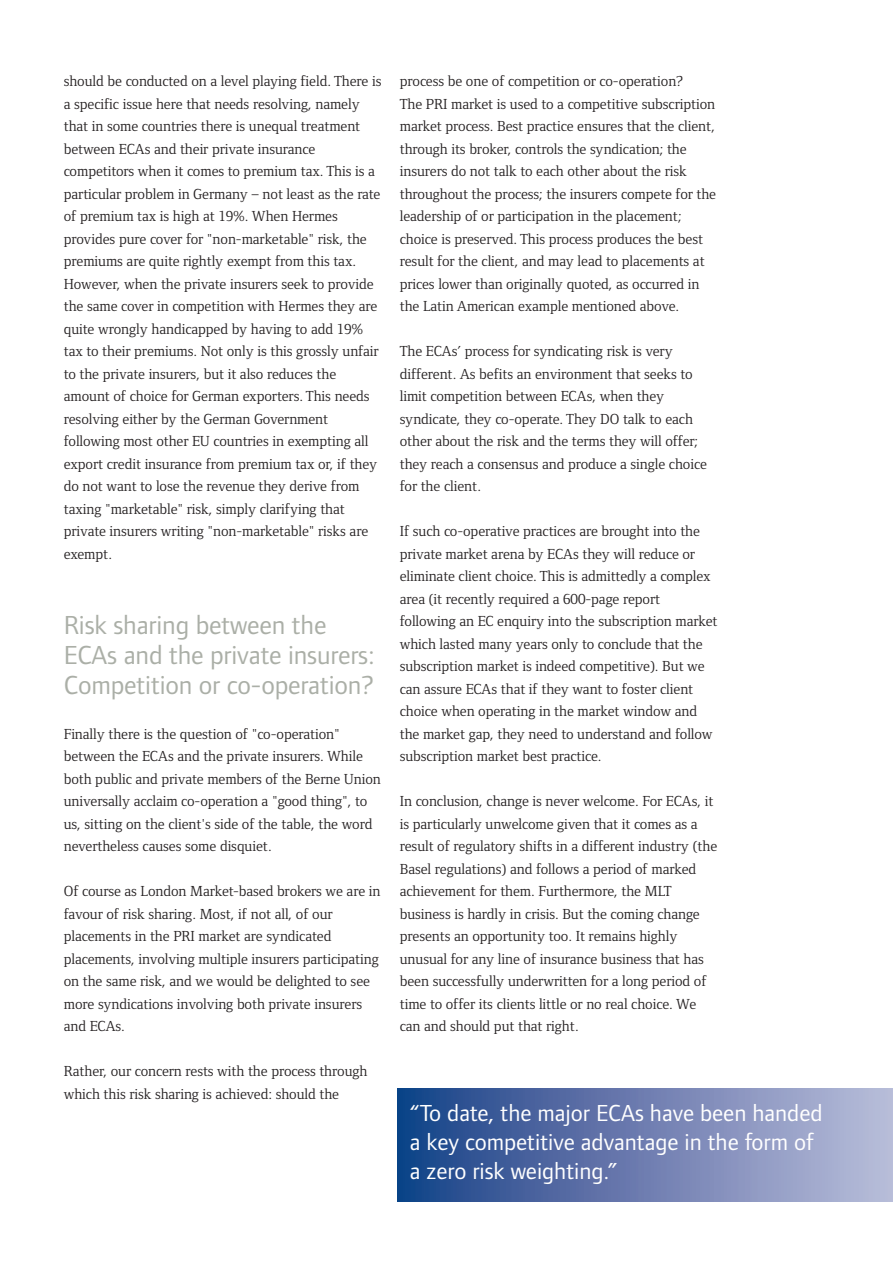
<style>
.page{position:relative;width:893px;height:1263px;background:#fff}
.page>*{position:absolute;margin:0;border:0;box-sizing:border-box;transform-origin:0 0}
.t1{font:27px/30px "Foundry Form Sans";letter-spacing:-.005em;color:#abafa7}
.t2{font:24px/28.8px "Foundry Form Sans";color:#fff}
.t3{font:15px/22.5px "Foundry Form Serif";letter-spacing:-.005em;color:#231f20}
</style>
<div class="page">
<img style="left:397px;top:1089px;width:496px;height:112px">
<p class="t3" style="left:64px;top:70px;width:319px">should be conducted on a level playing field. There is a specific issue here that needs resolving, namely that in some countries there is unequal treatment between ECAs and their private insurance competitors when it comes to premium tax. This is a particular problem in Germany – not least as the rate of premium tax is high at 19%. When Hermes provides pure cover for "non-marketable" risk, the premiums are quite rightly exempt from this tax.<br>However, when the private insurers seek to provide the same cover in competition with Hermes they are quite wrongly handicapped by having to add 19% tax to their premiums. Not only is this grossly unfair to the private insurers, but it also reduces the amount of choice for German exporters. This needs resolving either by the German Government following most other EU countries in exempting all export credit insurance from premium tax or, if they do not want to lose the revenue they derive from taxing "marketable" risk, simply clarifying that private insurers writing "non-marketable" risks are exempt.</p>
<h1 class="t1" style="left:64px;top:612px;width:313px">Risk sharing between the<br>ECAs and the private insurers:<br>Competition or co-operation?</h1>
<p class="t3" style="left:64px;top:722px;width:319px">Finally there is the question of "co-operation" between the ECAs and the private insurers. While both public and private members of the Berne Union universally acclaim co-operation a "good thing", to us, sitting on the client's side of the table, the word nevertheless causes some disquiet.</p>
<p class="t3" style="left:64px;top:880px;width:318px">Of course as London Market-based brokers we are in favour of risk sharing. Most, if not all, of our placements in the PRI market are syndicated placements, involving multiple insurers participating on the same risk, and we would be delighted to see more syndications involving both private insurers and ECAs.</p>
<p class="t3" style="left:64px;top:1060px;width:305px">Rather, our concern rests with the process through which this risk sharing is achieved: should the</p>
<p class="t3" style="left:400px;top:70px;width:318px">process be one of competition or co-operation?<br>The PRI market is used to a competitive subscription market process. Best practice ensures that the client, through its broker, controls the syndication; the insurers do not talk to each other about the risk throughout the process; the insurers compete for the leadership of or participation in the placement; choice is preserved. This process produces the best result for the client, and may lead to placements at prices lower than originally quoted, as occurred in the Latin American example mentioned above.</p>
<p class="t3" style="left:400px;top:340px;width:309px">The ECAs’ process for syndicating risk is very different. As befits an environment that seeks to limit competition between ECAs, when they syndicate, they co-operate. They DO talk to each other about the risk and the terms they will offer; they reach a consensus and produce a single choice for the client.</p>
<p class="t3" style="left:400px;top:520px;width:319px">If such co-operative practices are brought into the private market arena by ECAs they will reduce or eliminate client choice. This is admittedly a complex area (it recently required a 600-page report following an EC enquiry into the subscription market which lasted many years only to conclude that the subscription market is indeed competitive). But we can assure ECAs that if they want to foster client choice when operating in the market window and the market gap, they need to understand and follow subscription market best practice.</p>
<p class="t3" style="left:400px;top:790px;width:319px">In conclusion, change is never welcome. For ECAs, it is particularly unwelcome given that it comes as a result of regulatory shifts in a different industry (the Basel regulations) and follows a period of marked achievement for them. Furthermore, the MLT business is hardly in crisis. But the coming change presents an opportunity too. It remains highly unusual for any line of insurance business that has been successfully underwritten for a long period of time to offer its clients little or no real choice. We can and should put that right.</p>
<h2 class="t2" style="left:410px;top:1101px;width:414px">“To date, the major ECAs have been handed a key competitive advantage in the form of a zero risk weighting.”</h2>
</div>
